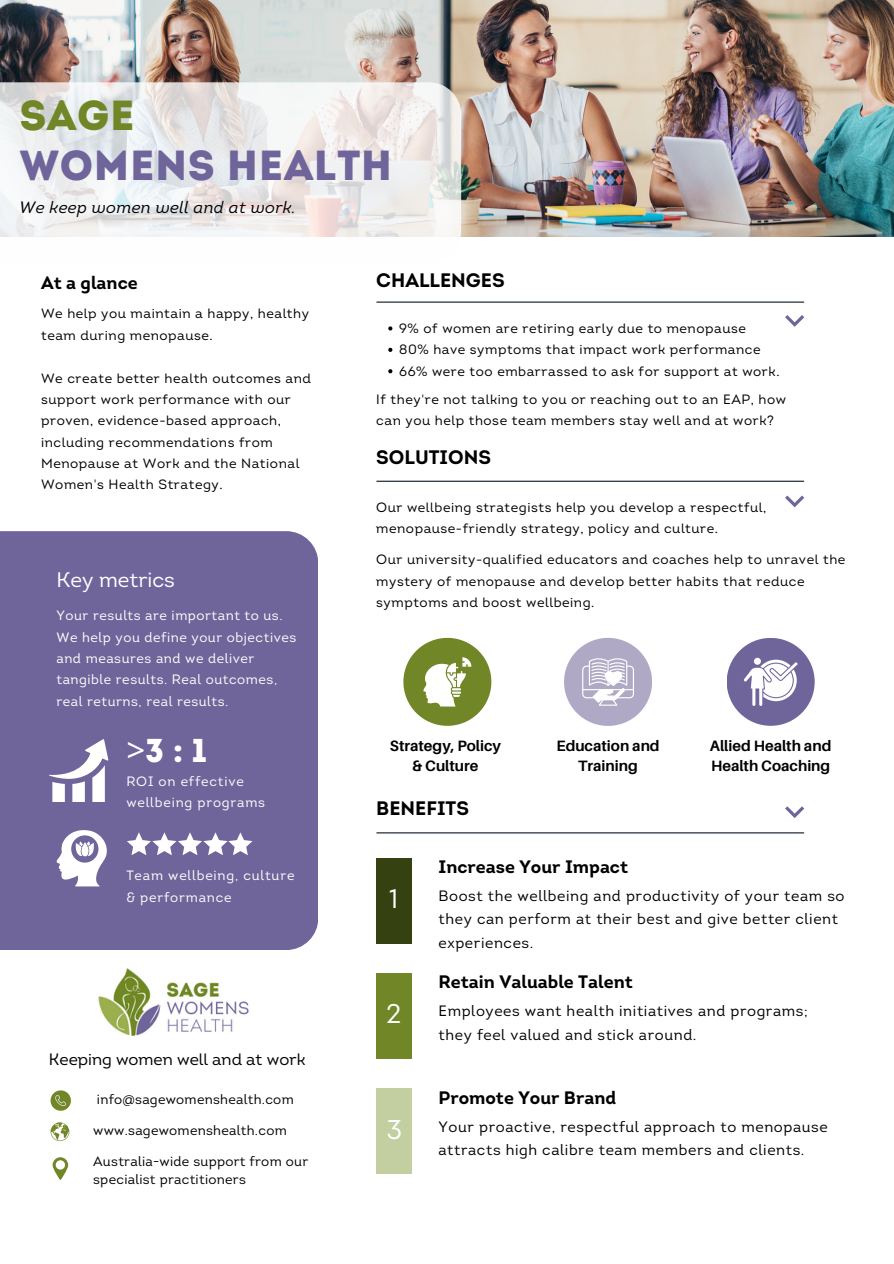
<style>
.page{position:relative;width:894px;height:1264px;background:#fff}
.page>*{position:absolute;margin:0;border:0;box-sizing:border-box;transform-origin:0 0}
.t1{font:42px/49.5px "Intro";color:#6f659a}
.t2{font:33px "Intro";color:#fff}
.t3{font:27px "Intro";color:#fff}
.t4{font:21px "Intro";color:#fff}
.t5{font:700 19.5px "Intro";color:#000}
.t6{font:700 18px "Intro";color:#000}
.t7{font:italic 16.5px "Intro";letter-spacing:.02em;color:#000}
.t8{font:16.5px "Intro";color:#000}
.t9{font:15px/23.7px "Intro";letter-spacing:.04em;color:#000}
.t10{font:700 15px/20.2px "Aileron";color:#000;text-align:center}
.t11{font:13.5px/21.3px "Intro";letter-spacing:.04em;color:#000}
.t12{font:13.5px/21.3px "Intro";letter-spacing:.04em;color:#fff}
.t13{font:13.5px/18px "Intro";letter-spacing:.02em;color:#000}
.t14{font:13.5px/21.3px "Intro";letter-spacing:.06em;color:#fff}
.s1{color:#708627}
.s2{font-family:"Noto Sans"}
</style>
<div class="page">
<div style="left:0;top:531px;width:318px;height:418px;background:#6f659a"></div>
<svg style="left:53px;top:1157px;width:15px;height:22px"></svg>
<img style="left:0;top:0;width:893px;height:237px">
<div style="left:376px;top:857px;width:35px;height:86px;background:#354111"></div>
<div style="left:376px;top:973px;width:35px;height:85px;background:#708627"></div>
<div style="left:376px;top:1088px;width:35px;height:86px;background:#c3cea1"></div>
<hr style="left:377px;top:832px;width:426px;height:1px;background:#0b1623">
<svg style="left:564px;top:638px;width:87px;height:87px"></svg>
<div style="left:726px;top:638px;width:88px;height:87px;background:#6f659a;border-radius:50%"></div>
<svg style="left:403px;top:638px;width:88px;height:87px"></svg>
<svg style="left:744px;top:657px;width:53px;height:49px"></svg>
<svg style="left:785px;top:315px;width:19px;height:12px"></svg>
<svg style="left:785px;top:495px;width:19px;height:12px"></svg>
<svg style="left:785px;top:806px;width:19px;height:12px"></svg>
<svg style="left:51px;top:1122px;width:18px;height:19px"></svg>
<img style="left:98px;top:968px;width:151px;height:68px">
<svg style="left:51px;top:1090px;width:20px;height:20px"></svg>
<svg style="left:56px;top:830px;width:51px;height:56px"></svg>
<svg style="left:49px;top:739px;width:59px;height:63px"></svg>
<svg style="left:127px;top:832px;width:125px;height:22px"></svg>
<svg style="left:0;top:82px;width:461px;height:155px"></svg>
<hr style="left:377px;top:480px;width:426px;height:2px;background:#0b1623">
<hr style="left:377px;top:301px;width:426px;height:2px;background:#0b1623">
<svg style="left:388px;top:326px;width:4px;height:4px"></svg>
<svg style="left:388px;top:348px;width:4px;height:4px"></svg>
<svg style="left:388px;top:369px;width:4px;height:4px"></svg>
<p class="t1" style="left:20px;top:95px;width:374px"><span class="s1">SAGE<br></span>WOMENS HEALTH</p>
<h2 class="t7" style="left:20px;top:201px;width:278px">We keep women well and at work.</h2>
<p class="t6" style="left:41px;top:275px;width:98px">At a glance</p>
<h3 class="t11" style="left:41px;top:303px;width:269px">We help you maintain a happy, healthy team during menopause.</h3>
<p class="t11" style="left:41px;top:367px;width:271px">We create better health outcomes and support work performance with our proven, evidence-based approach, including recommendations from Menopause at Work and the National Women's Health Strategy.</p>
<p class="t4" style="left:56px;top:571px;width:120px">Key metrics</p>
<p class="t12" style="left:56px;top:606px;width:241px">Your results are important to us.<br>We help you define your objectives and measures and we deliver tangible results. Real outcomes, real returns, real results.</p>
<p class="t2" style="left:126px;top:737px;width:82px"><span class="s2">&gt;</span>3:1</p>
<p class="t14" style="left:126px;top:771px;width:140px">ROI on effective wellbeing programs</p>
<p class="t14" style="left:126px;top:866px;width:169px">Team wellbeing, culture &amp; performance</p>
<p class="t8" style="left:49px;top:1049px;width:258px">Keeping women well and at work</p>
<p class="t13" style="left:97px;top:1091px;width:198px">info@sagewomenshealth.com</p>
<p class="t13" style="left:93px;top:1122px;width:195px">www.sagewomenshealth.com</p>
<p class="t13" style="left:93px;top:1153px;width:216px">Australia-wide support from our specialist practitioners</p>
<p class="t5" style="left:376px;top:272px;width:130px">CHALLENGES</p>
<h3 class="t11" style="left:399px;top:318px;width:348px">9% of women are retiring early due to menopause</h3>
<p class="t11" style="left:399px;top:339px;width:363px">80% have symptoms that impact work performance</p>
<p class="t11" style="left:399px;top:360px;width:382px">66% were too embarrassed to ask for support at work.</p>
<p class="t11" style="left:376px;top:389px;width:411px">If they're not talking to you or reaching out to an EAP, how</p>
<p class="t11" style="left:376px;top:410px;width:399px">can you help those team members stay well and at work?</p>
<p class="t5" style="left:376px;top:449px;width:116px">SOLUTIONS</p>
<h3 class="t11" style="left:376px;top:497px;width:391px">Our wellbeing strategists help you develop a respectful,</h3>
<p class="t11" style="left:376px;top:518px;width:343px">menopause-friendly strategy, policy and culture.</p>
<p class="t11" style="left:376px;top:549px;width:470px">Our university-qualified educators and coaches help to unravel the mystery of menopause and develop better habits that reduce symptoms and boost wellbeing.</p>
<h4 class="t10" style="left:390px;top:734px;width:112px">Strategy, Policy</h4>
<p class="t10" style="left:412px;top:755px;width:68px">&amp; Culture</p>
<p class="t5" style="left:376px;top:800px;width:94px">BENEFITS</p>
<p class="t10" style="left:556px;top:734px;width:105px">Education and<br>Training</p>
<p class="t10" style="left:709px;top:734px;width:123px;text-align:left">Allied Health and<br>Health Coaching</p>
<p class="t6" style="left:438px;top:859px;width:191px">Increase Your Impact</p>
<h1 class="t3" style="left:389px;top:882px;width:10px">1</h1>
<p class="t9" style="left:438px;top:885px;width:407px">Boost the wellbeing and productivity of your team so they can perform at their best and give better client experiences.</p>
<p class="t6" style="left:438px;top:974px;width:196px">Retain Valuable Talent</p>
<h6 class="t3" style="left:386px;top:998px;width:17px">2</h6>
<p class="t9" style="left:438px;top:1000px;width:370px">Employees want health initiatives and programs; they feel valued and stick around.</p>
<h6 class="t6" style="left:438px;top:1090px;width:179px">Promote Your Brand</h6>
<h5 class="t3" style="left:386px;top:1113px;width:17px">3</h5>
<p class="t9" style="left:438px;top:1115px;width:390px">Your proactive, respectful approach to menopause attracts high calibre team members and clients.</p>
</div>
